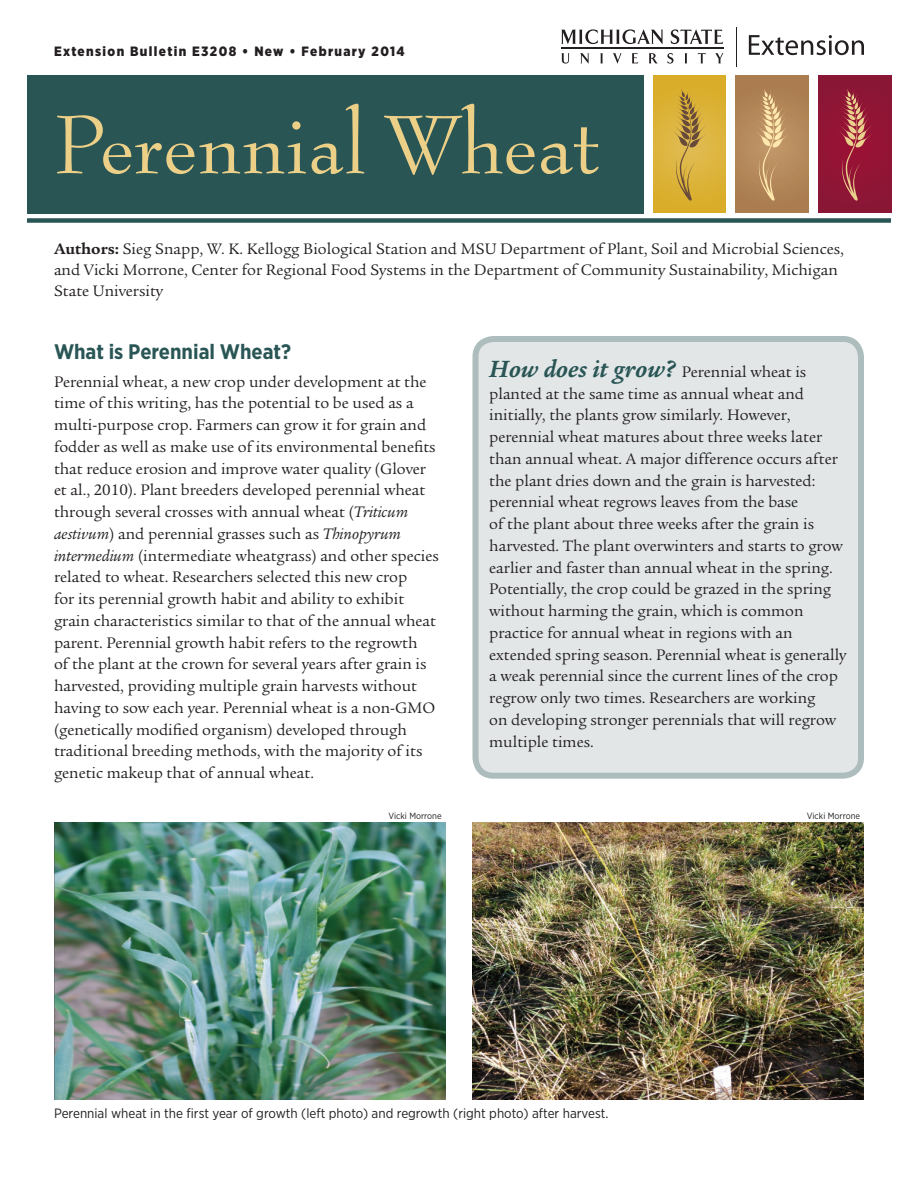
<style>
.page{position:relative;width:918px;height:1188px;background:#fff}
.page>*{position:absolute;margin:0;border:0;box-sizing:border-box;transform-origin:0 0}
.t1{font:90px "Bernhard Modern Std";letter-spacing:-.01em;color:#ecd088}
.t2{font:700 21px "Gotham Narrow";color:#295555}
.t3{font:16.5px/21.8px "Legacy Serif";color:#231f20}
.t4{font:13.5px "Gotham Narrow";color:#231f20}
.t5{font:900 13.5px "Gotham Narrow";letter-spacing:.1em;color:#231f20}
.t6{font:9px "Gotham Narrow";color:#231f20}
.s1{font-weight:700}
.s2{font-style:italic}
.s3{font-weight:700;font-style:italic;font-size:25.5px;color:#295555}
</style>
<div class="page">
<div style="left:476px;top:339px;width:385px;height:437px;background:#e2e6e7;border-radius:18px"></div>
<div style="left:472px;top:336px;width:392px;height:443px;border:6px solid #adbcbd;border-radius:18px"></div>
<div style="left:27px;top:75px;width:617px;height:138px;background:#295555"></div>
<svg style="left:653px;top:75px;width:73px;height:137px;background:#dbb033"></svg>
<svg style="left:673px;top:88px;width:34px;height:114px;background:#c8a13d"></svg>
<div style="left:819px;top:75px;width:73px;height:137px;background:#8e1535"></div>
<svg style="left:839px;top:89px;width:33px;height:112px"></svg>
<div style="left:736px;top:75px;width:73px;height:137px;background:#af8255"></div>
<svg style="left:755px;top:89px;width:35px;height:112px"></svg>
<svg style="left:561px;top:53px;width:8px;height:11px"></svg>
<svg style="left:580px;top:53px;width:9px;height:11px"></svg>
<svg style="left:600px;top:53px;width:3px;height:10px"></svg>
<svg style="left:613px;top:53px;width:9px;height:11px"></svg>
<svg style="left:632px;top:53px;width:6px;height:10px"></svg>
<svg style="left:649px;top:53px;width:8px;height:10px"></svg>
<svg style="left:667px;top:53px;width:7px;height:11px"></svg>
<svg style="left:685px;top:53px;width:2px;height:10px"></svg>
<svg style="left:698px;top:53px;width:8px;height:10px"></svg>
<svg style="left:715px;top:53px;width:9px;height:10px"></svg>
<svg style="left:561px;top:29px;width:102px;height:15px"></svg>
<svg style="left:671px;top:29px;width:52px;height:15px"></svg>
<hr style="left:561px;top:48px;width:162px;height:1px;background:#231f20">
<svg style="left:749px;top:35px;width:115px;height:20px"></svg>
<hr style="left:736px;top:27px;width:1px;height:39px;background:#231f20">
<div style="left:27px;top:218px;width:864px;height:5px;background:#295555"></div>
<img style="left:472px;top:822px;width:392px;height:277px">
<img style="left:54px;top:822px;width:392px;height:277px">
<p class="t5" style="left:54px;top:42px;width:352px">Extension Bulletin E3208 • New • February 2014</p>
<p class="t1" style="left:54px;top:96px;width:547px">Perennial Wheat</p>
<p class="t3" style="left:54px;top:238px;width:791px"><span class="s1">Authors:</span> Sieg Snapp, W. K. Kellogg Biological Station and MSU Department of Plant, Soil and Microbial Sciences,</p>
<p class="t3" style="left:54px;top:259px;width:785px;line-height:21px">and Vicki Morrone, Center for Regional Food Systems in the Department of Community Sustainability, Michigan<br>State University</p>
<p class="t2" style="left:54px;top:338px;width:239px">What is Perennial Wheat?</p>
<p class="t3" style="left:54px;top:371px;width:386px">Perennial wheat, a new crop under development at the time of this writing, has the potential to be used as a multi-purpose crop. Farmers can grow it for grain and fodder as well as make use of its environmental benefits that reduce erosion and improve water quality (Glover et al., 2010). Plant breeders developed perennial wheat through several crosses with annual wheat (<span class="s2">Triticum aestivum</span>) and perennial grasses such as <span class="s2">Thinopyrum intermedium</span> (intermediate wheatgrass) and other species related to wheat. Researchers selected this new crop<br>for its perennial growth habit and ability to exhibit grain characteristics similar to that of the annual wheat parent. Perennial growth habit refers to the regrowth<br>of the plant at the crown for several years after grain is harvested, providing multiple grain harvests without having to sow each year. Perennial wheat is a non-GMO (genetically modified organism) developed through traditional breeding methods, with the majority of its genetic makeup that of annual wheat.</p>
<p class="t3" style="left:489px;top:361px;width:359px"><span class="s3">How does it grow?</span> Perennial wheat is planted at the same time as annual wheat and initially, the plants grow similarly. However, perennial wheat matures about three weeks later than annual wheat. A major difference occurs after the plant dries down and the grain is harvested: perennial wheat regrows leaves from the base<br>of the plant about three weeks after the grain is harvested. The plant overwinters and starts to grow earlier and faster than annual wheat in the spring.<br>Potentially, the crop could be grazed in the spring without harming the grain, which is common practice for annual wheat in regions with an extended spring season. Perennial wheat is generally a weak perennial since the current lines of the crop regrow only two times. Researchers are working<br>on developing stronger perennials that will regrow multiple times.</p>
<p class="t6" style="left:389px;top:810px;width:55px">Vicki Morrone</p>
<p class="t6" style="left:807px;top:811px;width:55px">Vicki Morrone</p>
<p class="t4" style="left:54px;top:1105px;width:556px">Perennial wheat in the first year of growth (left photo) and regrowth (right photo) after harvest.</p>
</div>
